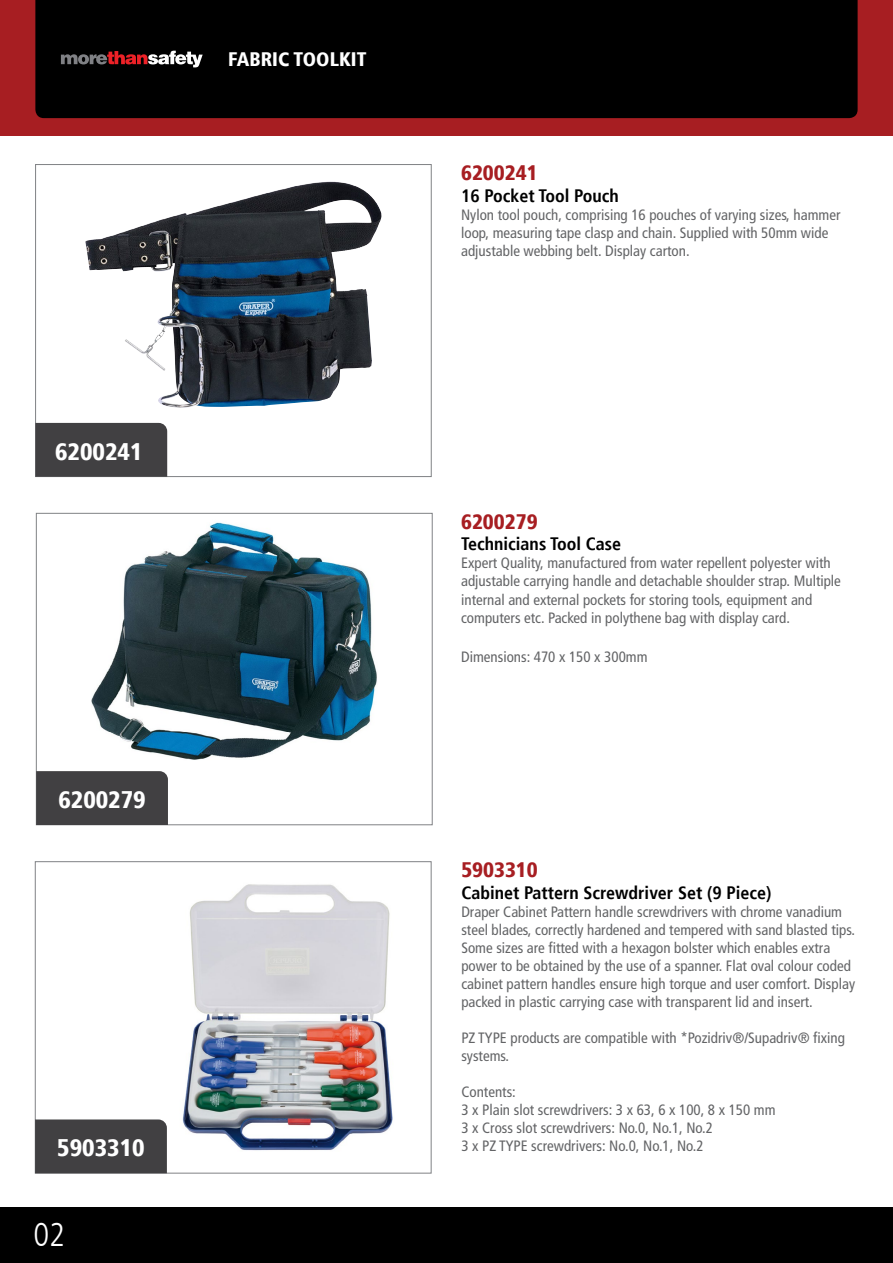
<style>
.page{position:relative;width:893px;height:1263px;background:#fff}
.page>*{position:absolute;margin:0;border:0;box-sizing:border-box;transform-origin:0 0}
.t1{font:300 condensed 33px "Frutiger LT";color:#fff}
.t2{font:900 condensed 24px "Frutiger";color:#fff}
.t3{font:900 condensed 21px "Frutiger";color:#a71e22}
.t4{font:900 condensed 19.5px "Frutiger";color:#fff}
.t5{font:700 condensed 18px "Frutiger";color:#000}
.t6{font:condensed 15px/18px "Frutiger LT";color:#636466}
</style>
<div class="page">
<div style="left:0;top:0;width:893px;height:136px;background:#a71e22"></div>
<div style="left:0;top:1208px;width:893px;height:55px;background:#000"></div>
<div style="left:35px;top:0;width:823px;height:118px;background:#000"></div>
<svg style="left:61px;top:51px;width:142px;height:16px;background:#614546"></svg>
<img style="left:85px;top:182px;width:243px;height:226px">
<div style="left:35px;top:423px;width:132px;height:54px;background:#414042"></div>
<img style="left:91px;top:522px;width:286px;height:238px">
<div style="left:36px;top:771px;width:132px;height:54px;background:#414042"></div>
<img style="left:182px;top:884px;width:211px;height:267px">
<div style="left:35px;top:1119px;width:132px;height:54px;background:#414042"></div>
<h3 class="t4" style="left:228px;top:48px;width:140px">FABRIC TOOLKIT</h3>
<h2 class="t2" style="left:55px;top:437px;width:89px">6200241</h2>
<h2 class="t2" style="left:58px;top:785px;width:89px">6200279</h2>
<h2 class="t2" style="left:57px;top:1133px;width:89px">5903310</h2>
<h1 class="t1" style="left:33px;top:1216px;width:33px">02</h1>
<h3 class="t3" style="left:461px;top:160px;width:78px">6200241</h3>
<p class="t5" style="left:461px;top:185px;width:159px">16 Pocket Tool Pouch</p>
<p class="t6" style="left:461px;top:206px;width:381px">Nylon tool pouch, comprising 16 pouches of varying sizes, hammer loop, measuring tape clasp and chain. Supplied with 50mm wide adjustable webbing belt. Display carton.</p>
<h3 class="t3" style="left:461px;top:509px;width:78px">6200279</h3>
<p class="t5" style="left:461px;top:534px;width:162px">Technicians Tool Case</p>
<p class="t6" style="left:461px;top:554px;width:381px">Expert Quality, manufactured from water repellent polyester with adjustable carrying handle and detachable shoulder strap. Multiple internal and external pockets for storing tools, equipment and computers etc. Packed in polythene bag with display card.</p>
<p class="t6" style="left:461px;top:648px;width:188px">Dimensions: 470 x 150 x 300mm</p>
<h3 class="t3" style="left:461px;top:857px;width:78px">5903310</h3>
<p class="t5" style="left:461px;top:882px;width:312px">Cabinet Pattern Screwdriver Set (9 Piece)</p>
<p class="t6" style="left:461px;top:903px;width:395px">Draper Cabinet Pattern handle screwdrivers with chrome vanadium steel blades, correctly hardened and tempered with sand blasted tips.<br>Some sizes are fitted with a hexagon bolster which enables extra power to be obtained by the use of a spanner. Flat oval colour coded cabinet pattern handles ensure high torque and user comfort. Display packed in plastic carrying case with transparent lid and insert.</p>
<p class="t6" style="left:461px;top:1029px;width:385px">PZ TYPE products are compatible with *Pozidriv®/Supadriv® fixing systems.</p>
<p class="t6" style="left:461px;top:1083px;width:316px">Contents:<br>3 x Plain slot screwdrivers: 3 x 63, 6 x 100, 8 x 150 mm 3 x Cross slot screwdrivers: No.0, No.1, No.2<br>3 x PZ TYPE screwdrivers: No.0, No.1, No.2</p>
</div>
